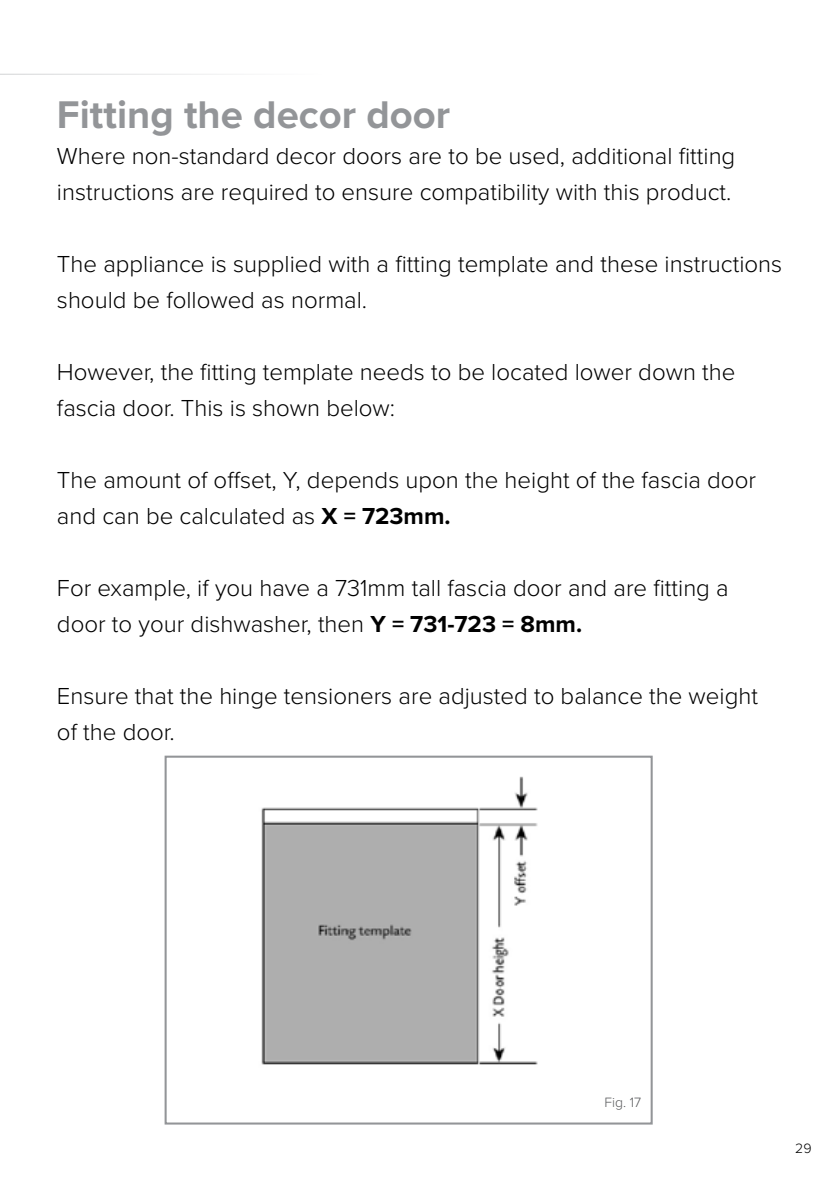
<style>
.page{position:relative;width:840px;height:1191px;background:#fff}
.page>*{position:absolute;margin:0;border:0;box-sizing:border-box;transform-origin:0 0}
.t1{font:700 40px "Proxima Nova";color:#939598}
.t2{font:300 24px/36px "Proxima Nova";color:#000}
.t3{font:300 14px "Proxima Nova";color:#58595b}
.t4{font:300 14px "Proxima Nova";color:#000}
.s1{font-weight:700}
</style>
<div class="page">
<hr style="left:0;top:74px;width:839px;height:1px;background:#bcbec0">
<div style="left:164px;top:755px;width:488px;height:369px;border:2px solid #939598"></div>
<img style="left:261px;top:776px;width:277px;height:289px">
<h1 class="t1" style="left:57px;top:91px;width:394px">Fitting the decor door</h1>
<p class="t2" style="left:57px;top:138px;width:679px">Where non-standard decor doors are to be used, additional fitting instructions are required to ensure compatibility with this product.</p>
<p class="t2" style="left:57px;top:246px;width:726px">The appliance is supplied with a fitting template and these instructions should be followed as normal.</p>
<p class="t2" style="left:57px;top:354px;width:679px">However, the fitting template needs to be located lower down the fascia door. This is shown below:</p>
<p class="t2" style="left:57px;top:462px;width:700px">The amount of offset, Y, depends upon the height of the fascia door and can be calculated as <span class="s1">X = 723mm.</span></p>
<p class="t2" style="left:57px;top:570px;width:673px">For example, if you have a 731mm tall fascia door and are fitting a door to your dishwasher, then <span class="s1">Y = 731-723 = 8mm.</span></p>
<p class="t2" style="left:57px;top:678px;width:702px">Ensure that the hinge tensioners are adjusted to balance the weight of the door.</p>
<p class="t3" style="left:604px;top:1094px;width:38px">Fig. 17</p>
<p class="t4" style="left:794px;top:1139px;width:18px">29</p>
</div>
